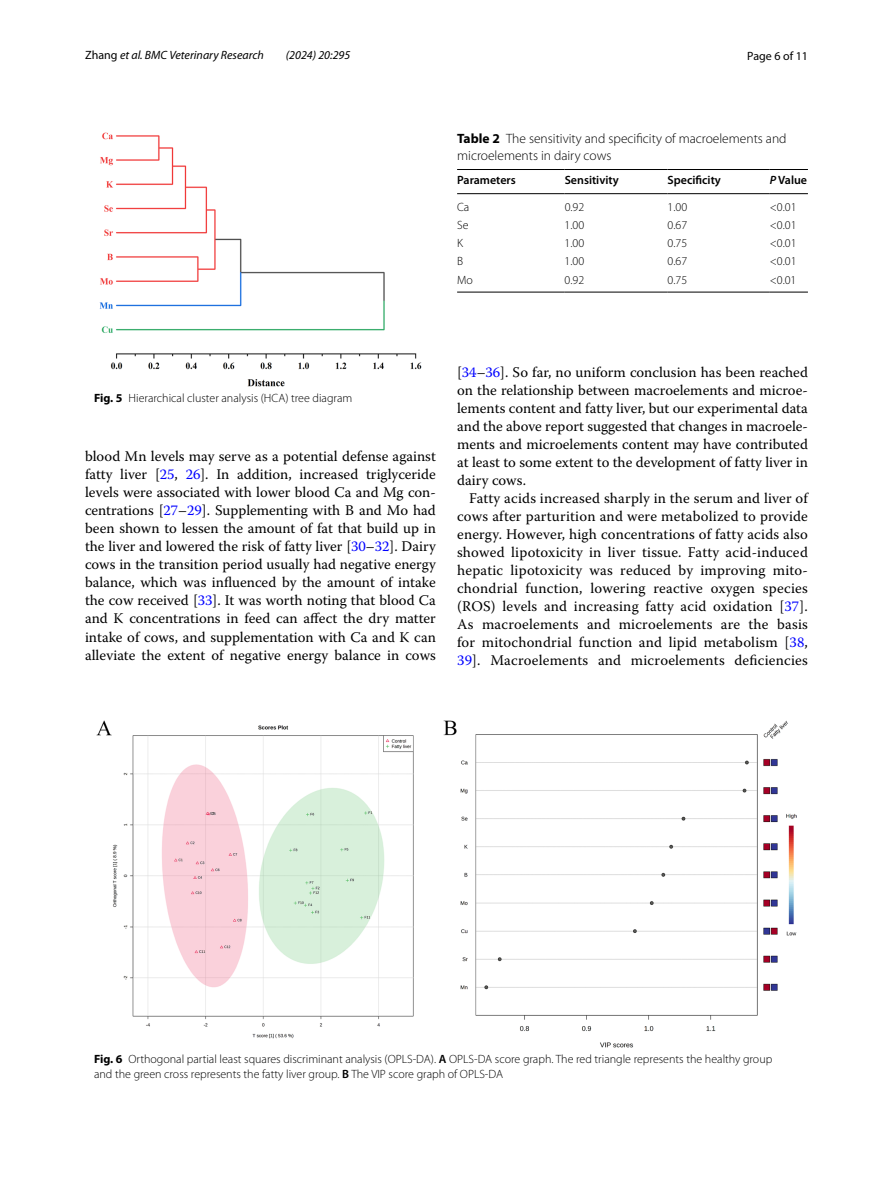
<style>
.page{position:relative;width:893px;height:1187px;background:#fff}
.page>*{position:absolute;margin:0;border:0;box-sizing:border-box;transform-origin:0 0}
.t1{font:14.7px/18px "Warnock Pro";color:#000;text-align:justify}
.t2{font:300 13.5px/16.5px "Myriad Pro";color:#000}
.t3{font:300 12px/15px "Myriad Pro";color:#000}
.t4{font:italic 12px "Myriad Pro";color:#000}
.t5{font:600 12px "Myriad Pro";color:#000}
.t6{font:12px "Myriad Pro";color:#000}
.s1{font-style:normal}
.s2{font-weight:700}
.s3{font-style:italic}
.s4{color:#00f}
.s5{font-weight:600}
</style>
<div class="page">
<img style="left:100px;top:133px;width:321px;height:253px">
<img style="left:96px;top:720px;width:701px;height:327px">
<hr style="left:457px;top:169px;width:108px;height:1px;background:#000">
<hr style="left:457px;top:193px;width:108px;height:1px;background:#000">
<hr style="left:565px;top:169px;width:103px;height:1px;background:#000">
<hr style="left:565px;top:193px;width:103px;height:1px;background:#000">
<hr style="left:668px;top:169px;width:102px;height:1px;background:#000">
<hr style="left:668px;top:193px;width:102px;height:1px;background:#000">
<hr style="left:770px;top:169px;width:38px;height:1px;background:#000">
<hr style="left:770px;top:193px;width:38px;height:1px;background:#000">
<hr style="left:457px;top:292px;width:108px;height:1px;background:#000">
<hr style="left:565px;top:292px;width:103px;height:1px;background:#000">
<hr style="left:668px;top:292px;width:102px;height:1px;background:#000">
<hr style="left:770px;top:292px;width:38px;height:1px;background:#000">
<p class="t4" style="left:85px;top:48px;width:180px"><span class="s1">Zhang</span> et al. BMC Veterinary Research</p>
<p class="t4" style="left:286px;top:48px;width:66px">(2024) 20:295</p>
<p class="t6" style="left:747px;top:48px;width:62px">Page 6 of 11</p>
<p class="t2" style="left:457px;top:130px;width:331px"><span class="s2">Table 2</span> The sensitivity and specificity of macroelements and microelements in dairy cows</p>
<p class="t5" style="left:457px;top:172px;width:60px">Parameters</p>
<p class="t5" style="left:565px;top:172px;width:56px">Sensitivity</p>
<p class="t5" style="left:668px;top:172px;width:55px">Specificity</p>
<p class="t5" style="left:770px;top:172px;width:39px"><span class="s3">P</span> Value</p>
<p class="t3" style="left:457px;top:199px;width:14px">Ca</p>
<p class="t3" style="left:565px;top:199px;width:21px">0.92</p>
<p class="t3" style="left:668px;top:199px;width:21px">1.00</p>
<p class="t3" style="left:770px;top:199px;width:28px">&lt;0.01</p>
<p class="t3" style="left:457px;top:218px;width:13px">Se</p>
<p class="t3" style="left:565px;top:218px;width:21px">1.00</p>
<p class="t3" style="left:668px;top:218px;width:21px">0.67</p>
<p class="t3" style="left:770px;top:218px;width:28px">&lt;0.01</p>
<p class="t3" style="left:457px;top:236px;width:7px">K</p>
<p class="t3" style="left:565px;top:236px;width:21px">1.00</p>
<p class="t3" style="left:668px;top:236px;width:21px">0.75</p>
<p class="t3" style="left:770px;top:236px;width:28px">&lt;0.01</p>
<p class="t3" style="left:457px;top:254px;width:8px">B</p>
<p class="t3" style="left:565px;top:254px;width:21px">1.00</p>
<p class="t3" style="left:668px;top:254px;width:21px">0.67</p>
<p class="t3" style="left:770px;top:254px;width:28px">&lt;0.01</p>
<p class="t3" style="left:457px;top:272px;width:17px">Mo</p>
<p class="t3" style="left:565px;top:272px;width:21px">0.92</p>
<p class="t3" style="left:668px;top:272px;width:21px">0.75</p>
<p class="t3" style="left:770px;top:272px;width:28px">&lt;0.01</p>
<p class="t3" style="left:94px;top:390px;width:260px"><span class="s2">Fig. 5</span> Hierarchical cluster analysis (HCA) tree diagram</p>
<p class="t1" style="left:85px;top:447px;width:352px">blood Mn levels may serve as a potential defense against fatty liver [<span class="s4">25</span>, <span class="s4">26</span>]. In addition, increased triglyceride levels were associated with lower blood Ca and Mg con&shy;centrations [<span class="s4">27</span>–<span class="s4">29</span>]. Supplementing with B and Mo had been shown to lessen the amount of fat that build up in the liver and lowered the risk of fatty liver [<span class="s4">30</span>–<span class="s4">32</span>]. Dairy cows in the transition period usually had negative energy balance, which was influenced by the amount of intake the cow received [<span class="s4">33</span>]. It was worth noting that blood Ca and K concentrations in feed can affect the dry matter intake of cows, and supplementation with Ca and K can alleviate the extent of negative energy balance in cows</p>
<p class="t1" style="left:457px;top:363px;width:352px">[<span class="s4">34</span>–<span class="s4">36</span>]. So far, no uniform conclusion has been reached on the relationship between macroelements and microe&shy;lements content and fatty liver, but our experimental data and the above report suggested that changes in macroele&shy;ments and microelements content may have contributed at least to some extent to the development of fatty liver in dairy cows.</p>
<p class="t1" style="left:457px;top:489px;width:352px;text-indent:12px">Fatty acids increased sharply in the serum and liver of cows after parturition and were metabolized to provide energy. However, high concentrations of fatty acids also showed lipotoxicity in liver tissue. Fatty acid-induced hepatic lipotoxicity was reduced by improving mito&shy;chondrial function, lowering reactive oxygen species (ROS) levels and increasing fatty acid oxidation [<span class="s4">37</span>].<br>As macroelements and microelements are the basis for mitochondrial function and lipid metabolism [<span class="s4">38</span>, <span class="s4">39</span>]. Macroelements and microelements deficiencies</p>
<p class="t3" style="left:94px;top:1051px;width:680px"><span class="s2">Fig. 6</span> Orthogonal partial least squares discriminant analysis (OPLS-DA). <span class="s5">A</span> OPLS-DA score graph. The red triangle represents the healthy group and the green cross represents the fatty liver group. <span class="s5">B</span> The VIP score graph of OPLS-DA</p>
</div>
